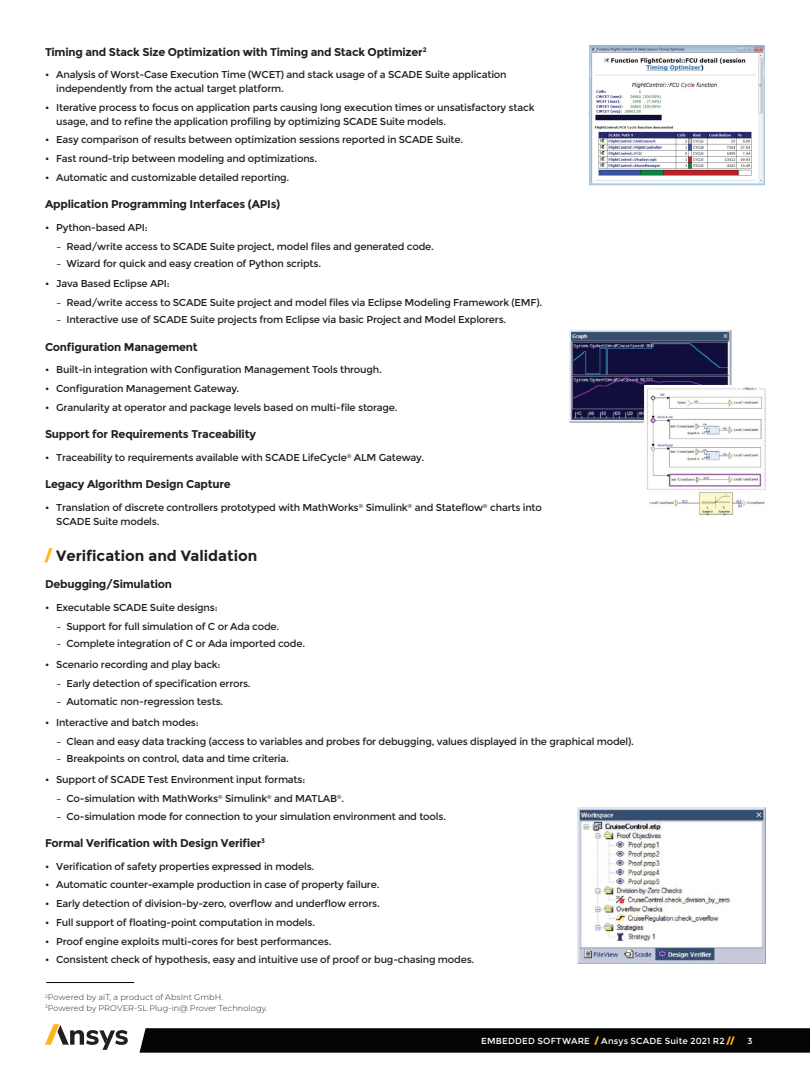
<style>
.page{position:relative;width:810px;height:1080px;background:#fff}
.page>*{position:absolute;margin:0;border:0;box-sizing:border-box;transform-origin:0 0}
.t1{font:700 15px "Montserrat";color:#231f20}
.t2{font:700 11.25px "Montserrat";letter-spacing:-.02em;color:#231f20}
.t3{font:10px/13.8px "Montserrat";letter-spacing:-.02em;color:#231f20}
.t4{font:8.75px "Montserrat";letter-spacing:.02em;color:#fff}
.t5{font:300 8.12px/10.8px "Montserrat";letter-spacing:.01em;color:#231f20}
.s1{font-weight:900;color:#fcb61c}
</style>
<div class="page">
<svg style="left:140px;top:1028px;width:670px;height:25px;background:#0a0b09"></svg>
<svg style="left:45px;top:1024px;width:83px;height:26px"></svg>
<img style="left:588px;top:45px;width:177px;height:141px">
<img style="left:569px;top:330px;width:197px;height:186px">
<img style="left:578px;top:808px;width:187px;height:155px">
<hr style="left:46px;top:982px;width:88px;height:1px;background:#040503">
<p class="t2" style="left:45px;top:45px;width:383px">Timing and Stack Size Optimization with Timing and Stack Optimizer<sup>2</sup></p>
<p class="t3" style="left:56px;top:68px;width:452px;text-indent:-11px">• Analysis of Worst-Case Execution Time (WCET) and stack usage of a SCADE Suite application independently from the actual target platform.</p>
<p class="t3" style="left:56px;top:101px;width:480px;text-indent:-11px">• Iterative process to focus on application parts causing long execution times or unsatisfactory stack usage, and to refine the application profiling by optimizing SCADE Suite models.</p>
<p class="t3" style="left:45px;top:133px;width:420px">• Easy comparison of results between optimization sessions reported in SCADE Suite.</p>
<p class="t3" style="left:45px;top:152px;width:274px">• Fast round-trip between modeling and optimizations.</p>
<p class="t3" style="left:45px;top:171px;width:246px">• Automatic and customizable detailed reporting.</p>
<p class="t2" style="left:45px;top:198px;width:237px">Application Programming Interfaces (APIs)</p>
<p class="t3" style="left:45px;top:221px;width:104px">• Python-based API:</p>
<p class="t3" style="left:56px;top:239px;width:379px">– Read/write access to SCADE Suite project, model files and generated code.</p>
<p class="t3" style="left:56px;top:257px;width:266px">– Wizard for quick and easy creation of Python scripts.</p>
<p class="t3" style="left:45px;top:277px;width:126px">• Java Based Eclipse API:</p>
<p class="t3" style="left:56px;top:296px;width:488px">– Read/write access to SCADE Suite project and model files via Eclipse Modeling Framework (EMF).</p>
<p class="t3" style="left:56px;top:313px;width:452px">– Interactive use of SCADE Suite projects from Eclipse via basic Project and Model Explorers.</p>
<p class="t2" style="left:45px;top:340px;width:154px">Configuration Management</p>
<p class="t3" style="left:45px;top:363px;width:338px">• Built-in integration with Configuration Management Tools through.</p>
<p class="t3" style="left:45px;top:382px;width:196px">• Configuration Management Gateway.</p>
<p class="t3" style="left:45px;top:401px;width:354px">• Granularity at operator and package levels based on multi-file storage.</p>
<p class="t2" style="left:45px;top:428px;width:213px">Support for Requirements Traceability</p>
<p class="t3" style="left:45px;top:451px;width:381px">• Traceability to requirements available with SCADE LifeCycle<sup>®</sup> ALM Gateway.</p>
<p class="t2" style="left:45px;top:478px;width:187px">Legacy Algorithm Design Capture</p>
<p class="t3" style="left:56px;top:501px;width:487px;text-indent:-11px">• Translation of discrete controllers prototyped with MathWorks<sup>®</sup> Simulink<sup>®</sup> and Stateflow<sup>®</sup> charts into<br>SCADE Suite models.</p>
<h1 class="t1" style="left:45px;top:547px;width:214px"><span class="s1">/</span> Verification and Validation</h1>
<p class="t2" style="left:45px;top:578px;width:129px">Debugging/Simulation</p>
<p class="t3" style="left:45px;top:601px;width:174px">• Executable SCADE Suite designs:</p>
<p class="t3" style="left:56px;top:619px;width:225px">– Support for full simulation of C or Ada code.</p>
<p class="t3" style="left:56px;top:637px;width:250px">– Complete integration of C or Ada imported code.</p>
<p class="t3" style="left:45px;top:658px;width:177px">• Scenario recording and play back:</p>
<p class="t3" style="left:56px;top:677px;width:196px">– Early detection of specification errors.</p>
<p class="t3" style="left:56px;top:694px;width:169px">– Automatic non-regression tests.</p>
<p class="t3" style="left:45px;top:716px;width:155px">• Interactive and batch modes:</p>
<p class="t3" style="left:56px;top:734px;width:579px">– Clean and easy data tracking (access to variables and probes for debugging, values displayed in the graphical model).</p>
<p class="t3" style="left:56px;top:752px;width:234px">– Breakpoints on control, data and time criteria.</p>
<p class="t3" style="left:45px;top:773px;width:262px">• Support of SCADE Test Environment input formats:</p>
<p class="t3" style="left:56px;top:792px;width:290px">– Co-simulation with MathWorks<sup>®</sup> Simulink<sup>®</sup> and MATLAB<sup>®</sup>.</p>
<p class="t3" style="left:56px;top:809px;width:391px">– Co-simulation mode for connection to your simulation environment and tools.</p>
<p class="t2" style="left:45px;top:836px;width:222px">Formal Verification with Design Verifier<sup>3</sup></p>
<p class="t3" style="left:45px;top:859px;width:271px">• Verification of safety properties expressed in models.</p>
<p class="t3" style="left:45px;top:878px;width:336px">• Automatic counter-example production in case of property failure.</p>
<p class="t3" style="left:45px;top:897px;width:336px">• Early detection of division-by-zero, overflow and underflow errors.</p>
<p class="t3" style="left:45px;top:916px;width:272px">• Full support of floating-point computation in models.</p>
<p class="t3" style="left:45px;top:934px;width:288px">• Proof engine exploits multi-cores for best performances.</p>
<p class="t3" style="left:45px;top:953px;width:431px">• Consistent check of hypothesis, easy and intuitive use of proof or bug-chasing modes.</p>
<p class="t5" style="left:45px;top:992px;width:224px"><sup>2</sup>Powered by aiT, a product of AbsInt GmbH.<br><sup>3</sup>Powered by PROVER-SL Plug-in@ Prover Technology.</p>
<p class="t4" style="left:481px;top:1036px;width:255px">EMBEDDED SOFTWARE <span class="s1">/</span> Ansys SCADE Suite 2021 R2 <span class="s1">//</span></p>
<p class="t4" style="left:747px;top:1036px;width:7px">3</p>
</div>
